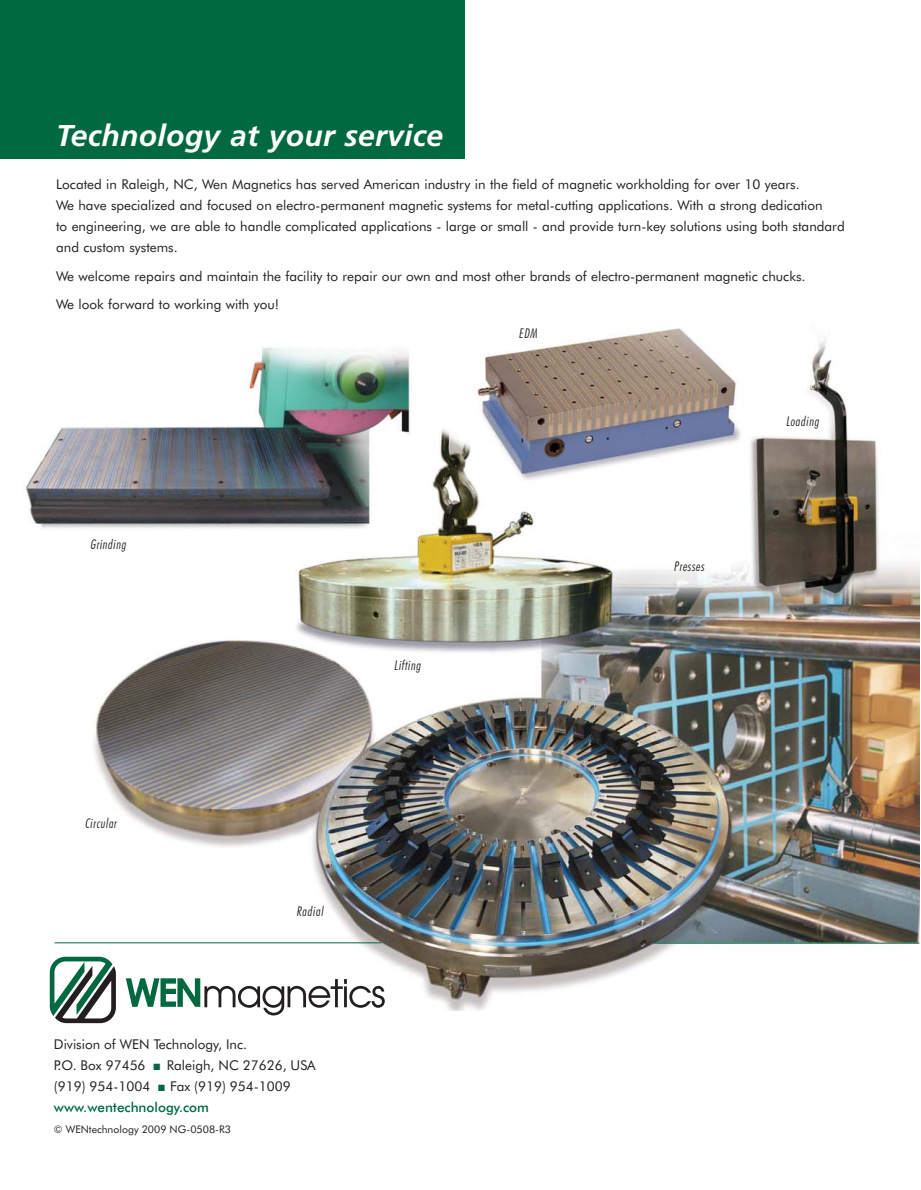
<style>
.page{position:relative;width:921px;height:1190px;background:#fff}
.page>*{position:absolute;margin:0;border:0;box-sizing:border-box;transform-origin:0 0}
.t1{font:italic 700 30px "Frutiger";letter-spacing:.01em;color:#fff}
.t2{font:13.5px/21px "Futura BT";color:#231f20}
.t3{font:italic 300 condensed 13.5px "Futura BT";color:#231f20}
.t4{font:10.5px "Futura BT";color:#231f20}
.s1{color:#00693f}
.s2{font-weight:500;color:#00693f}
</style>
<div class="page">
<img style="left:0;top:0;width:920px;height:1024px">
<h1 class="t1" style="left:56px;top:123px;width:388px">Technology at your service</h1>
<p class="t2" style="left:56px;top:175px;width:789px">Located in Raleigh, NC, Wen Magnetics has served American industry in the field of magnetic workholding for over 10 years.<br>We have specialized and focused on electro-permanent magnetic systems for metal-cutting applications. With a strong dedication<br>to engineering, we are able to handle complicated applications - large or small - and provide turn-key solutions using both standard and custom systems.</p>
<p class="t2" style="left:56px;top:262px;width:750px;line-height:28px">We welcome repairs and maintain the facility to repair our own and most other brands of electro-permanent magnetic chucks.<br>We look forward to working with you!</p>
<p class="t3" style="left:518px;top:326px;width:22px">EDM</p>
<p class="t3" style="left:90px;top:537px;width:39px">Grinding</p>
<p class="t3" style="left:85px;top:815px;width:35px">Circular</p>
<p class="t3" style="left:296px;top:904px;width:31px">Radial</p>
<p class="t2" style="left:54px;top:1034px;width:263px">Division of WEN Technology, Inc.<br>P.O. Box 97456 <span class="s1">■</span> Raleigh, NC 27626, USA (919) 954-1004 <span class="s1">■</span> Fax (919) 954-1009 <span class="s2">www.wentechnology.com</span></p>
<p class="t4" style="left:54px;top:1124px;width:178px">© WENtechnology 2009 NG-0508-R3</p>
<p class="t3" style="left:394px;top:658px;width:31px">Lifting</p>
<p class="t3" style="left:673px;top:559px;width:34px">Presses</p>
<p class="t3" style="left:785px;top:415px;width:37px">Loading</p>
</div>
